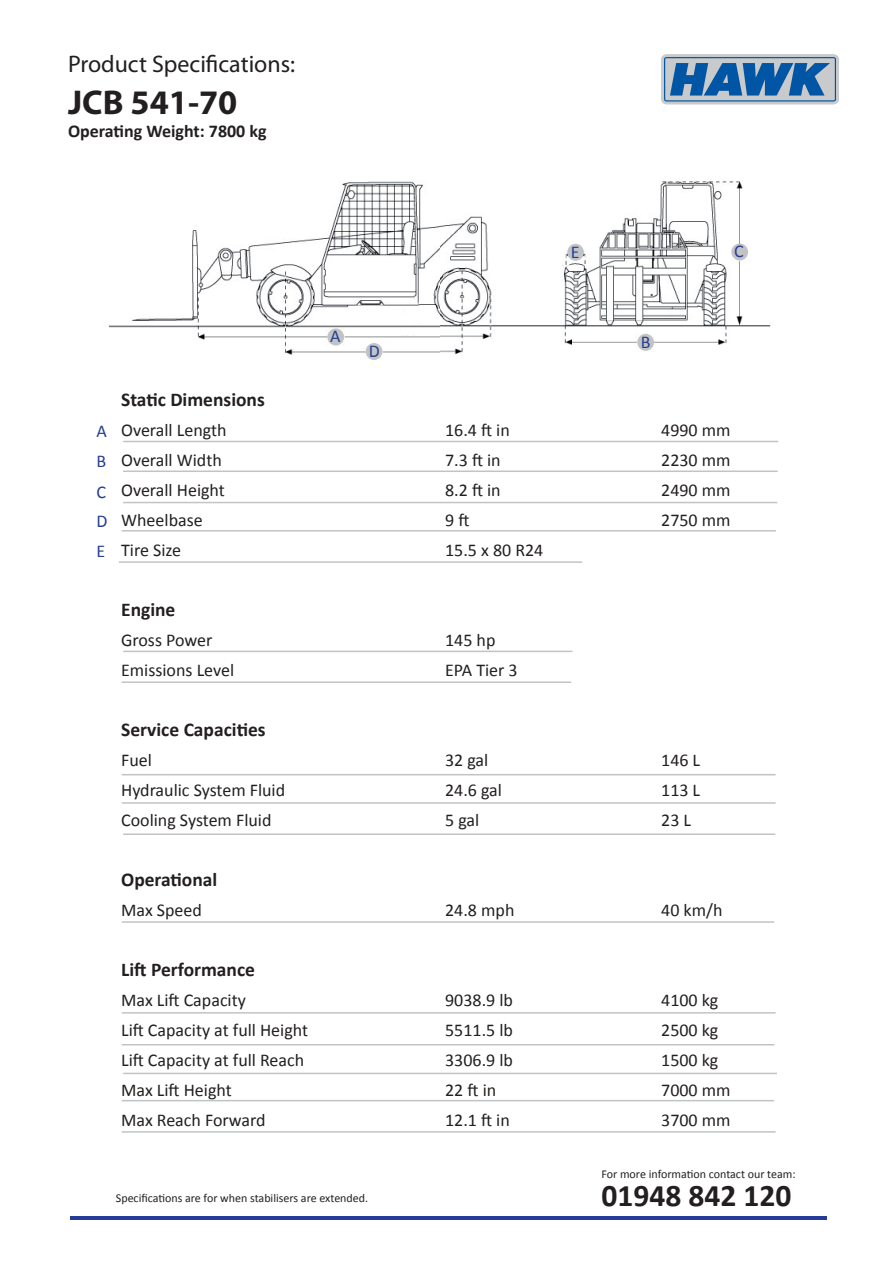
<style>
.page{position:relative;width:893px;height:1263px;background:#fff}
.page>*{position:absolute;margin:0;border:0;box-sizing:border-box;transform-origin:0 0}
.t1{font:700 34.5px "Myriad Pro";color:#231f20}
.t2{font:700 31.5px "Calibri";color:#231f20}
.t3{font:24px "Myriad Pro";color:#231f20}
.t4{font:700 19.5px "Calibri";color:#231f20}
.t5{font:18px "Calibri";color:#231f20}
.t6{font:700 18px "Calibri";color:#231f20}
.t7{font:18px/30.5px "Calibri";color:#253f8e}
.t8{font:12px "Calibri";color:#231f20}
</style>
<div class="page">
<img style="left:440px;top:181px;width:331px;height:174px">
<div style="left:661px;top:54px;width:178px;height:50px;background:#c9cacc;border-radius:5px"></div>
<svg style="left:664px;top:57px;width:172px;height:45px"></svg>
<hr style="left:123px;top:441px;width:655px;height:1px;background:#c1c3c6">
<hr style="left:123px;top:470px;width:655px;height:2px;background:#c1c3c6">
<hr style="left:123px;top:502px;width:654px;height:1px;background:#c1c3c6">
<hr style="left:122px;top:530px;width:654px;height:1px;background:#c1c3c6">
<hr style="left:123px;top:651px;width:449px;height:1px;background:#c1c3c6">
<hr style="left:122px;top:681px;width:449px;height:2px;background:#c1c3c6">
<hr style="left:123px;top:1073px;width:654px;height:1px;background:#c1c3c6">
<hr style="left:122px;top:1131px;width:654px;height:2px;background:#c1c3c6">
<hr style="left:122px;top:1100px;width:652px;height:1px;background:#c1c3c6">
<hr style="left:122px;top:1044px;width:652px;height:1px;background:#c1c3c6">
<hr style="left:122px;top:1012px;width:654px;height:1px;background:#c1c3c6">
<hr style="left:122px;top:921px;width:652px;height:2px;background:#c1c3c6">
<hr style="left:123px;top:833px;width:652px;height:2px;background:#c1c3c6">
<hr style="left:122px;top:774px;width:654px;height:1px;background:#c1c3c6">
<hr style="left:122px;top:802px;width:654px;height:2px;background:#c1c3c6">
<hr style="left:119px;top:561px;width:463px;height:2px;background:#c1c3c6">
<img style="left:109px;top:181px;width:330px;height:179px">
<div style="left:731px;top:243px;width:17px;height:17px;background:#c1c3c6;border-radius:50%"></div>
<div style="left:637px;top:334px;width:17px;height:17px;background:#c1c3c6;border-radius:50%"></div>
<div style="left:327px;top:328px;width:17px;height:17px;background:#c1c3c6;border-radius:50%"></div>
<div style="left:366px;top:343px;width:16px;height:17px;background:#c1c3c6;border-radius:50%"></div>
<div style="left:567px;top:244px;width:17px;height:17px;background:#c1c3c6;border-radius:50%"></div>
<hr style="left:70px;top:1216px;width:757px;height:3px;background:#243c97">
<h3 class="t3" style="left:68px;top:49px;width:229px">Product Specifications:</h3>
<h1 class="t1" style="left:68px;top:80px;width:171px">JCB 541-70</h1>
<p class="t6" style="left:68px;top:119px;width:200px">Operating Weight: 7800 kg</p>
<p class="t7" style="left:330px;top:320px;width:12px">A</p>
<p class="t7" style="left:369px;top:336px;width:13px">D</p>
<p class="t7" style="left:571px;top:237px;width:10px">E</p>
<p class="t7" style="left:641px;top:327px;width:11px">B</p>
<p class="t7" style="left:734px;top:236px;width:11px">C</p>
<p class="t7" style="left:97px;top:415px;width:12px">A<br>B</p>
<p class="t7" style="left:97px;top:477px;width:11px">C</p>
<p class="t7" style="left:97px;top:505px;width:13px;line-height:30.9px">D<br>E</p>
<p class="t4" style="left:121px;top:387px;width:145px">Static Dimensions</p>
<p class="t5" style="left:121px;top:418px;width:107px">Overall Length</p>
<p class="t5" style="left:445px;top:418px;width:66px">16.4 ft in</p>
<p class="t5" style="left:661px;top:418px;width:71px">4990 mm</p>
<p class="t5" style="left:121px;top:448px;width:102px">Overall Width</p>
<p class="t5" style="left:445px;top:448px;width:57px">7.3 ft in</p>
<p class="t5" style="left:661px;top:448px;width:71px">2230 mm</p>
<p class="t5" style="left:121px;top:478px;width:105px">Overall Height</p>
<p class="t5" style="left:445px;top:478px;width:57px">8.2 ft in</p>
<p class="t5" style="left:661px;top:478px;width:71px">2490 mm</p>
<p class="t5" style="left:121px;top:508px;width:83px">Wheelbase</p>
<p class="t5" style="left:445px;top:508px;width:26px">9 ft</p>
<p class="t5" style="left:661px;top:508px;width:71px">2750 mm</p>
<p class="t5" style="left:121px;top:538px;width:62px">Tire Size</p>
<p class="t5" style="left:445px;top:538px;width:100px">15.5 x 80 R24</p>
<p class="t4" style="left:121px;top:597px;width:56px">Engine</p>
<p class="t5" style="left:121px;top:628px;width:93px">Gross Power</p>
<p class="t5" style="left:445px;top:628px;width:52px">145 hp</p>
<p class="t5" style="left:121px;top:658px;width:115px">Emissions Level</p>
<p class="t5" style="left:445px;top:658px;width:74px">EPA Tier 3</p>
<p class="t4" style="left:121px;top:717px;width:146px">Service Capacities</p>
<p class="t5" style="left:121px;top:748px;width:32px">Fuel</p>
<p class="t5" style="left:445px;top:748px;width:45px">32 gal</p>
<p class="t5" style="left:661px;top:748px;width:41px">146 L</p>
<p class="t5" style="left:121px;top:778px;width:166px">Hydraulic System Fluid</p>
<p class="t5" style="left:445px;top:778px;width:58px">24.6 gal</p>
<p class="t5" style="left:661px;top:778px;width:41px">113 L</p>
<p class="t5" style="left:121px;top:808px;width:152px">Cooling System Fluid</p>
<p class="t5" style="left:445px;top:808px;width:36px">5 gal</p>
<p class="t5" style="left:661px;top:808px;width:31px">23 L</p>
<p class="t4" style="left:121px;top:867px;width:98px">Operational</p>
<p class="t5" style="left:121px;top:898px;width:82px">Max Speed</p>
<p class="t5" style="left:445px;top:898px;width:71px">24.8 mph</p>
<p class="t5" style="left:661px;top:898px;width:63px">40 km/h</p>
<p class="t4" style="left:121px;top:957px;width:135px">Lift Performance</p>
<p class="t5" style="left:121px;top:988px;width:126px">Max Lift Capacity</p>
<p class="t5" style="left:445px;top:988px;width:69px">9038.9 lb</p>
<p class="t5" style="left:661px;top:988px;width:59px">4100 kg</p>
<p class="t5" style="left:121px;top:1018px;width:189px">Lift Capacity at full Height</p>
<p class="t5" style="left:445px;top:1018px;width:69px">5511.5 lb</p>
<p class="t5" style="left:661px;top:1018px;width:59px">2500 kg</p>
<p class="t5" style="left:121px;top:1048px;width:185px">Lift Capacity at full Reach</p>
<p class="t5" style="left:445px;top:1048px;width:69px">3306.9 lb</p>
<p class="t5" style="left:661px;top:1048px;width:59px">1500 kg</p>
<p class="t5" style="left:121px;top:1078px;width:112px">Max Lift Height</p>
<p class="t5" style="left:445px;top:1078px;width:53px">22 ft in</p>
<p class="t5" style="left:661px;top:1078px;width:71px">7000 mm</p>
<p class="t5" style="left:121px;top:1108px;width:146px">Max Reach Forward</p>
<p class="t5" style="left:445px;top:1108px;width:66px">12.1 ft in</p>
<p class="t5" style="left:661px;top:1108px;width:71px">3700 mm</p>
<p class="t8" style="left:116px;top:1190px;width:254px">Specifications are for when stabilisers are extended.</p>
<p class="t8" style="left:601px;top:1166px;width:196px">For more information contact our team:</p>
<h2 class="t2" style="left:601px;top:1175px;width:191px">01948 842 120</h2>
</div>
